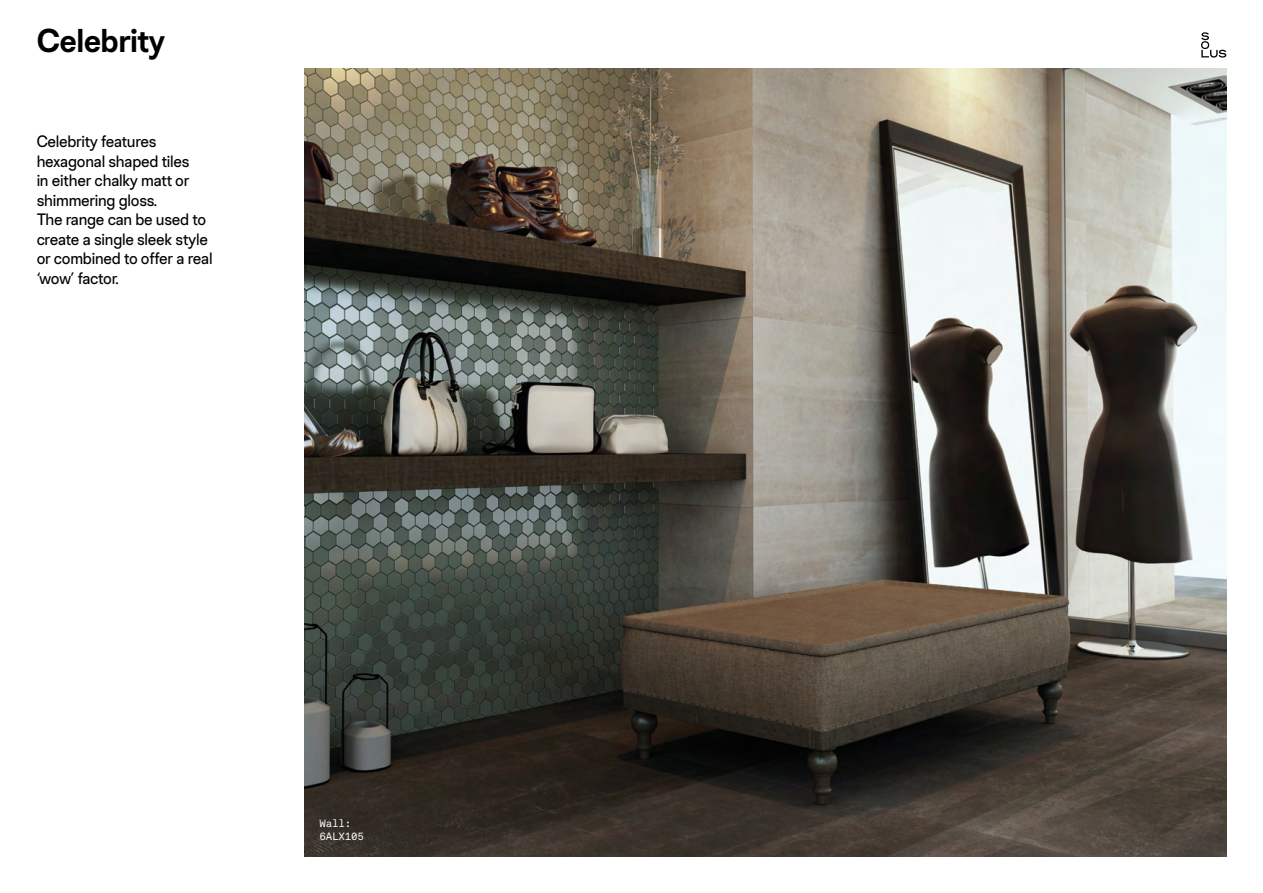
<style>
.page{position:relative;width:1263px;height:893px;background:#fff}
.page>*{position:absolute;margin:0;border:0;box-sizing:border-box;transform-origin:0 0}
.t1{font:600 33px "Chromatic Pro Grotesque";letter-spacing:-.02em;color:#000}
.t2{font:16.5px/19.5px "Chromatic Pro Grotesque";letter-spacing:-.015em;color:#000}
.t3{font:10.5px/13.5px "Akkurat Mono LL";letter-spacing:-.015em;color:#fff}
</style>
<div class="page">
<img style="left:305px;top:69px;width:921px;height:787px">
<svg style="left:1201px;top:32px;width:25px;height:26px"></svg>
<h1 class="t1" style="left:37px;top:20px;width:130px">Celebrity</h1>
<p class="t2" style="left:37px;top:131px;width:177px">Celebrity features hexagonal shaped tiles<br>in either chalky matt or shimmering gloss.<br>The range can be used to create a single sleek style or combined to offer a real ‘wow’ factor.</p>
<p class="t3" style="left:319px;top:816px;width:46px">Wall:<br>6ALX105</p>
</div>
